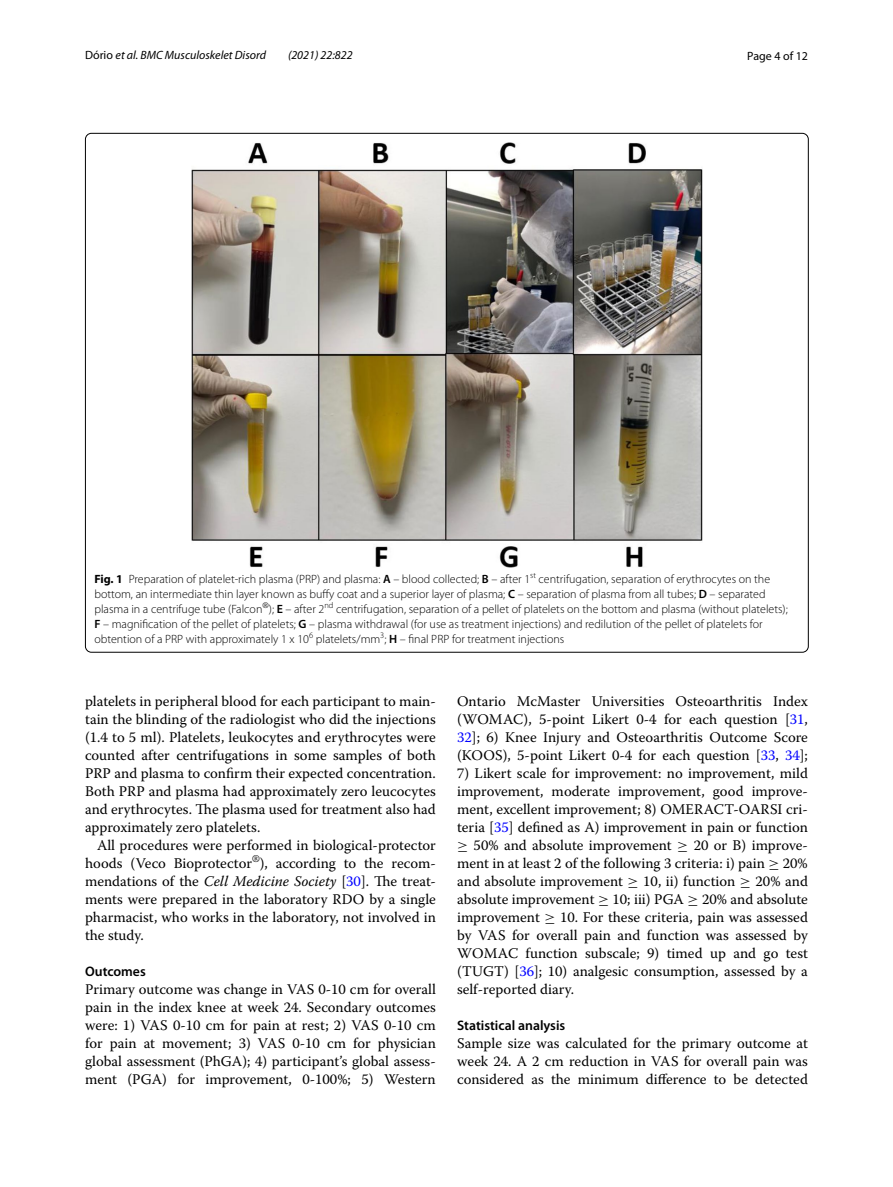
<style>
.page{position:relative;width:893px;height:1187px;background:#fff}
.page>*{position:absolute;margin:0;border:0;box-sizing:border-box;transform-origin:0 0}
.t1{font:14.7px/18px "Warnock Pro";color:#000;text-align:justify}
.t2{font:600 13.8px "Myriad Pro";color:#000}
.t3{font:300 12px/15px "Myriad Pro";color:#000}
.t4{font:italic 12px "Myriad Pro";color:#000}
.t5{font:12px "Myriad Pro";color:#000}
.s1{font-style:normal}
.s2{font-weight:700}
.s3{font-weight:600}
.s4{font-style:italic}
.s5{color:#00f}
.s6{font-family:"MTSY"}
</style>
<div class="page">
<img style="left:192px;top:142px;width:510px;height:425px">
<p class="t4" style="left:85px;top:48px;width:183px"><span class="s1">Dório</span> et al. BMC Musculoskelet Disord</p>
<p class="t4" style="left:288px;top:48px;width:66px">(2021) 22:822</p>
<p class="t5" style="left:747px;top:48px;width:62px">Page 4 of 12</p>
<p class="t3" style="left:94px;top:571px;width:695px"><span class="s2">Fig. 1</span> Preparation of platelet-rich plasma (PRP) and plasma: <span class="s3">A</span> – blood collected; <span class="s3">B</span> – after 1<sup>st</sup> centrifugation, separation of erythrocytes on the bottom, an intermediate thin layer known as buffy coat and a superior layer of plasma; <span class="s3">C</span> – separation of plasma from all tubes; <span class="s3">D</span> – separated plasma in a centrifuge tube (Falcon<sup>®</sup>); <span class="s3">E</span> – after 2<sup>nd</sup> centrifugation, separation of a pellet of platelets on the bottom and plasma (without platelets); <span class="s3">F</span> – magnification of the pellet of platelets; <span class="s3">G</span> – plasma withdrawal (for use as treatment injections) and redilution of the pellet of platelets for obtention of a PRP with approximately 1 x 10<sup>6</sup> platelets/mm<sup>3</sup>; <span class="s3">H</span> – final PRP for treatment injections</p>
<p class="t1" style="left:85px;top:691px;width:352px">platelets in peripheral blood for each participant to main&shy;tain the blinding of the radiologist who did the injections (1.4 to 5 ml). Platelets, leukocytes and erythrocytes were counted after centrifugations in some samples of both PRP and plasma to confirm their expected concentration.<br>Both PRP and plasma had approximately zero leucocytes and erythrocytes. The plasma used for treatment also had approximately zero platelets.</p>
<p class="t1" style="left:85px;top:835px;width:352px;text-indent:12px">All procedures were performed in biological-protector hoods (Veco Bioprotector<sup>®</sup>), according to the recom&shy;mendations of the <span class="s4">Cell Medicine Society</span> [<span class="s5">30</span>]. The treat&shy;ments were prepared in the laboratory RDO by a single pharmacist, who works in the laboratory, not involved in the study.</p>
<p class="t2" style="left:85px;top:962px;width:62px">Outcomes</p>
<p class="t1" style="left:85px;top:979px;width:352px">Primary outcome was change in VAS 0-10 cm for overall pain in the index knee at week 24. Secondary outcomes were: 1) VAS 0-10 cm for pain at rest; 2) VAS 0-10 cm for pain at movement; 3) VAS 0-10 cm for physician global assessment (PhGA); 4) participant’s global assess&shy;ment (PGA) for improvement, 0-100%; 5) Western</p>
<p class="t1" style="left:457px;top:691px;width:352px">Ontario McMaster Universities Osteoarthritis Index (WOMAC), 5-point Likert 0-4 for each question [<span class="s5">31</span>, <span class="s5">32</span>]; 6) Knee Injury and Osteoarthritis Outcome Score (KOOS), 5-point Likert 0-4 for each question [<span class="s5">33</span>, <span class="s5">34</span>];</p>
<p class="t1" style="left:457px;top:763px;width:352px">7) Likert scale for improvement: no improvement, mild improvement, moderate improvement, good improve&shy;ment, excellent improvement; 8) OMERACT-OARSI cri&shy;teria [<span class="s5">35</span>] defined as A) improvement in pain or function <span class="s6">≥</span> 50% and absolute improvement <span class="s6">≥</span> 20 or B) improve&shy;ment in at least 2 of the following 3 criteria: i) pain <span class="s6">≥</span> 20% and absolute improvement <span class="s6">≥</span> 10, ii) function <span class="s6">≥</span> 20% and absolute improvement <span class="s6">≥</span> 10; iii) PGA <span class="s6">≥</span> 20% and absolute improvement <span class="s6">≥</span> 10. For these criteria, pain was assessed by VAS for overall pain and function was assessed by WOMAC function subscale; 9) timed up and go test (TUGT) [<span class="s5">36</span>]; 10) analgesic consumption, assessed by a self-reported diary.</p>
<p class="t2" style="left:457px;top:1016px;width:110px">Statistical analysis</p>
<p class="t1" style="left:457px;top:1033px;width:352px">Sample size was calculated for the primary outcome at week 24. A 2 cm reduction in VAS for overall pain was considered as the minimum difference to be detected</p>
</div>
